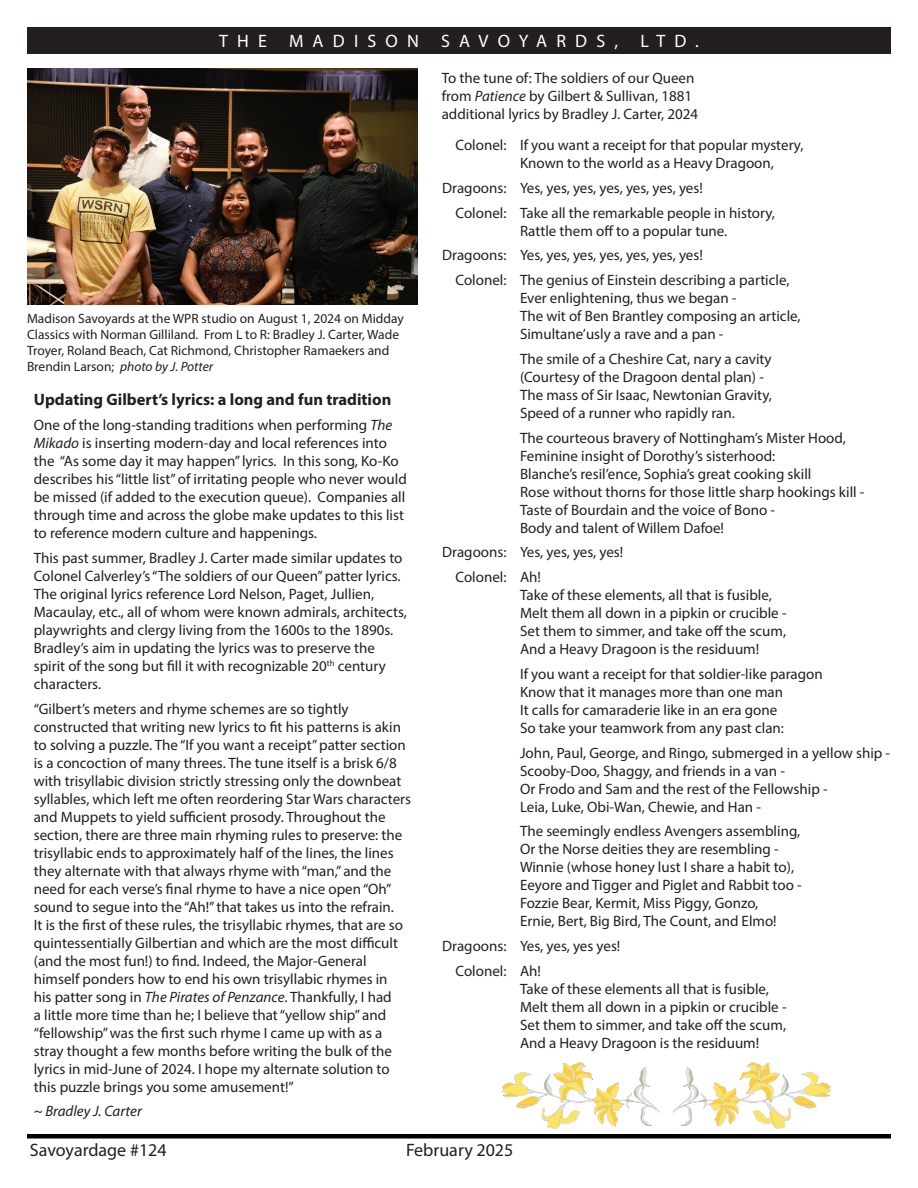
<style>
.page{position:relative;width:918px;height:1188px;background:#fff}
.page>*{position:absolute;margin:0;border:0;box-sizing:border-box;transform-origin:0 0}
.t1{font:18px "Myriad Pro";color:#231f20}
.t2{font:18px "Myriad Pro";letter-spacing:.51em;color:#fff}
.t3{font:700 16.5px "Myriad Pro";color:#231f20}
.t4{font:15px/18px "Myriad Pro";color:#231f20}
.t5{font:italic 15px "Myriad Pro";color:#231f20}
.t6{font:13.5px/16.2px "Myriad Pro";color:#231f20}
.s1{font-style:italic}
</style>
<div class="page">
<div style="left:27px;top:27px;width:864px;height:27px;background:#231f20"></div>
<hr style="left:27px;top:1134px;width:864px;height:4px;background:#000">
<img style="left:27px;top:68px;width:391px;height:237px">
<svg style="left:673px;top:1062px;width:158px;height:67px"></svg>
<svg style="left:502px;top:1062px;width:158px;height:67px"></svg>
<p class="t2" style="left:219px;top:30px;width:481px">THE MADISON SAVOYARDS, LTD.</p>
<p class="t6" style="left:27px;top:310px;width:378px">Madison Savoyards at the WPR studio on August 1, 2024 on Midday Classics with Norman Gilliland. From L to R: Bradley J. Carter, Wade Troyer, Roland Beach, Cat Richmond, Christopher Ramaekers and Brendin Larson; <span class="s1">photo by J. Potter</span></p>
<p class="t3" style="left:34px;top:389px;width:359px">Updating Gilbert’s lyrics: a long and fun tradition</p>
<p class="t4" style="left:34px;top:416px;width:375px">One of the long-standing traditions when performing <span class="s1">The Mikado</span> is inserting modern-day and local references into the “As some day it may happen” lyrics. In this song, Ko-Ko describes his “little list” of irritating people who never would be missed (if added to the execution queue). Companies all through time and across the globe make updates to this list to reference modern culture and happenings.</p>
<p class="t4" style="left:34px;top:549px;width:375px">This past summer, Bradley J. Carter made similar updates to Colonel Calverley’s “The soldiers of our Queen” patter lyrics.<br>The original lyrics reference Lord Nelson, Paget, Jullien, Macaulay, etc., all of whom were known admirals, architects, playwrights and clergy living from the 1600s to the 1890s.<br>Bradley’s aim in updating the lyrics was to preserve the spirit of the song but fill it with recognizable 20<sup>th</sup> century characters.</p>
<p class="t4" style="left:34px;top:699px;width:379px">“Gilbert’s meters and rhyme schemes are so tightly constructed that writing new lyrics to fit his patterns is akin to solving a puzzle. The “If you want a receipt” patter section is a concoction of many threes. The tune itself is a brisk 6/8 with trisyllabic division strictly stressing only the downbeat syllables, which left me often reordering Star Wars characters and Muppets to yield sufficient prosody. Throughout the section, there are three main rhyming rules to preserve: the trisyllabic ends to approximately half of the lines, the lines they alternate with that always rhyme with “man,” and the need for each verse’s final rhyme to have a nice open “Oh” sound to segue into the “Ah!” that takes us into the refrain.<br>It is the first of these rules, the trisyllabic rhymes, that are so quintessentially Gilbertian and which are the most difficult (and the most fun!) to find. Indeed, the Major-General himself ponders how to end his own trisyllabic rhymes in<br>his patter song in <span class="s1">The Pirates of Penzance</span>. Thankfully, I had<br>a little more time than he; I believe that “yellow ship” and “fellowship” was the first such rhyme I came up with as a stray thought a few months before writing the bulk of the lyrics in mid-June of 2024. I hope my alternate solution to this puzzle brings you some amusement!”</p>
<p class="t5" style="left:34px;top:1102px;width:110px">~ Bradley J. Carter</p>
<p class="t4" style="left:442px;top:68px;width:258px">To the tune of: The soldiers of our Queen from <span class="s1">Patience</span> by Gilbert &amp; Sullivan, 1881 additional lyrics by Bradley J. Carter, 2024</p>
<p class="t4" style="left:520px;top:136px;width:285px;text-indent:-65px">Colonel: If you want a receipt for that popular mystery,<br>Known to the world as a Heavy Dragoon,</p>
<p class="t4" style="left:455px;top:175px;width:321px;line-height:24.8px;text-indent:-13px">Dragoons: Yes, yes, yes, yes, yes, yes, yes!<br>Colonel: Take all the remarkable people in history,</p>
<p class="t4" style="left:442px;top:218px;width:287px;line-height:24.8px;text-indent:78px">Rattle them off to a popular tune.<br>Dragoons: Yes, yes, yes, yes, yes, yes, yes!</p>
<p class="t4" style="left:520px;top:271px;width:282px;text-indent:-65px">Colonel: The genius of Einstein describing a particle, Ever enlightening, thus we began -<br>The wit of Ben Brantley composing an article, Simultane’usly a rave and a pan -</p>
<p class="t4" style="left:520px;top:350px;width:253px">The smile of a Cheshire Cat, nary a cavity (Courtesy of the Dragoon dental plan) - The mass of Sir Isaac, Newtonian Gravity, Speed of a runner who rapidly ran.</p>
<p class="t4" style="left:520px;top:428px;width:346px">The courteous bravery of Nottingham’s Mister Hood, Feminine insight of Dorothy’s sisterhood:<br>Blanche’s resil’ence, Sophia’s great cooking skill<br>Rose without thorns for those little sharp hookings kill - Taste of Bourdain and the voice of Bono -<br>Body and talent of Willem Dafoe!</p>
<p class="t4" style="left:455px;top:540px;width:169px;line-height:24.8px;text-indent:-13px">Dragoons: Yes, yes, yes, yes!<br>Colonel: Ah!</p>
<p class="t4" style="left:520px;top:586px;width:268px">Take of these elements, all that is fusible, Melt them all down in a pipkin or crucible - Set them to simmer, and take off the scum, And a Heavy Dragoon is the residuum!</p>
<p class="t4" style="left:520px;top:665px;width:304px">If you want a receipt for that soldier-like paragon Know that it manages more than one man<br>It calls for camaraderie like in an era gone<br>So take your teamwork from any past clan:</p>
<p class="t4" style="left:520px;top:743px;width:372px">John, Paul, George, and Ringo, submerged in a yellow ship - Scooby-Doo, Shaggy, and friends in a van -<br>Or Frodo and Sam and the rest of the Fellowship -<br>Leia, Luke, Obi-Wan, Chewie, and Han -</p>
<p class="t4" style="left:520px;top:822px;width:283px">The seemingly endless Avengers assembling, Or the Norse deities they are resembling - Winnie (whose honey lust I share a habit to), Eeyore and Tigger and Piglet and Rabbit too - Fozzie Bear, Kermit, Miss Piggy, Gonzo,<br>Ernie, Bert, Big Bird, The Count, and Elmo!</p>
<p class="t4" style="left:455px;top:933px;width:166px;line-height:24.8px;text-indent:-13px">Dragoons: Yes, yes, yes yes!<br>Colonel: Ah!</p>
<p class="t4" style="left:520px;top:980px;width:268px">Take of these elements all that is fusible, Melt them all down in a pipkin or crucible - Set them to simmer, and take off the scum, And a Heavy Dragoon is the residuum!</p>
<p class="t1" style="left:30px;top:1139px;width:138px">Savoyardage #124</p>
<p class="t1" style="left:406px;top:1139px;width:109px">February 2025</p>
</div>
